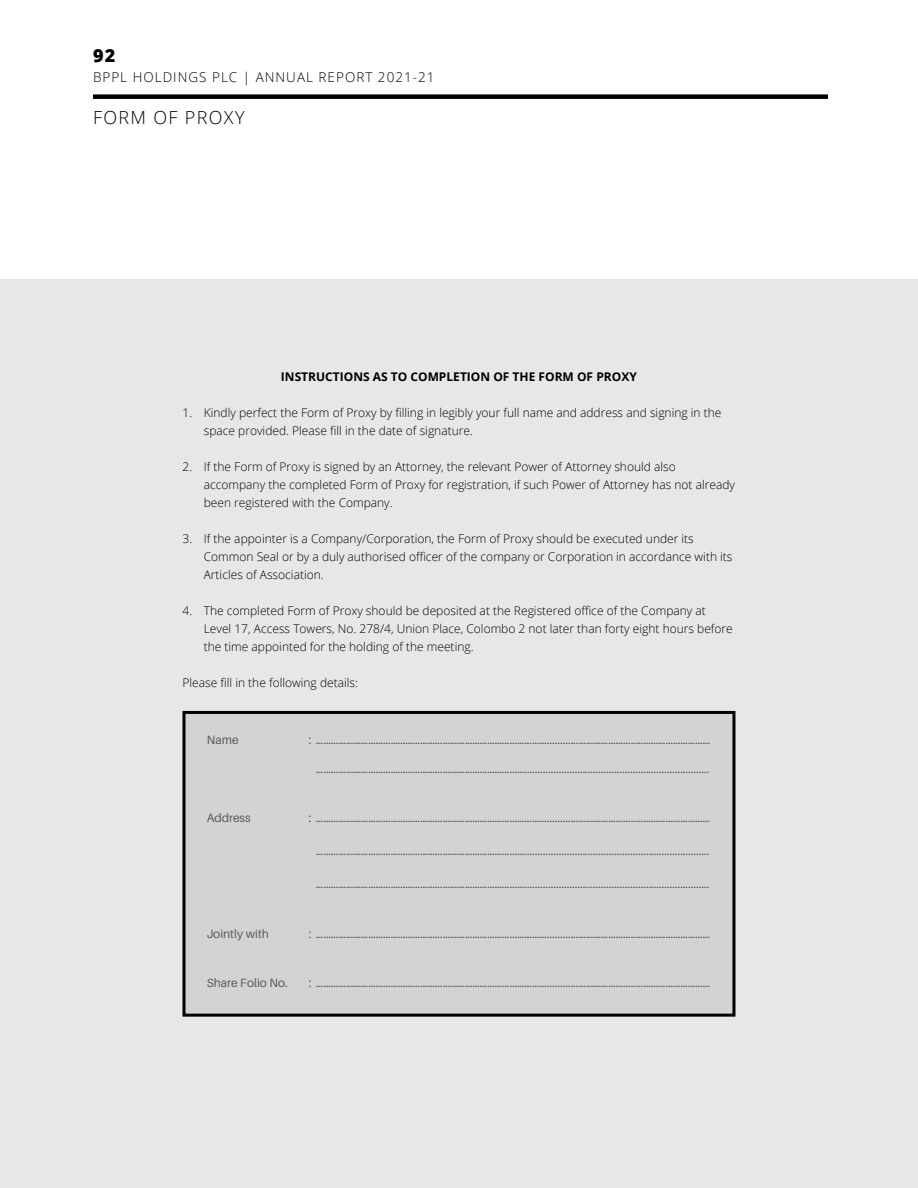
<style>
.page{position:relative;width:918px;height:1188px;background:#fff}
.page>*{position:absolute;margin:0;border:0;box-sizing:border-box;transform-origin:0 0}
.t1{font:300 18px "Open Sans";letter-spacing:.075em;color:#000}
.t2{font:800 18px "Open Sans";color:#000}
.t3{font:300 13.5px "Open Sans";letter-spacing:.075em;color:#000}
.t4{font:300 12px/18px "Open Sans";color:#000}
.t5{font:12px "Aileron";color:#58595b}
.t6{font:700 12px "Open Sans";color:#000}
</style>
<div class="page">
<div style="left:93px;top:94px;width:735px;height:5px;background:#000"></div>
<div style="left:0;top:279px;width:918px;height:909px;background:#e6e7e8"></div>
<div style="left:184px;top:712px;width:550px;height:303px;background:#d1d3d4"></div>
<div style="left:183px;top:711px;width:552px;height:306px;border:3px solid #000"></div>
<h1 class="t2" style="left:93px;top:42px;width:24px">92</h1>
<p class="t3" style="left:93px;top:67px;width:343px">BPPL HOLDINGS PLC | ANNUAL REPORT 2021-21</p>
<h1 class="t1" style="left:93px;top:105px;width:153px">FORM OF PROXY</h1>
<p class="t6" style="left:281px;top:368px;width:357px">INSTRUCTIONS AS TO COMPLETION OF THE FORM OF PROXY</p>
<p class="t4" style="left:204px;top:403px;width:519px;text-indent:-21px">1. Kindly perfect the Form of Proxy by filling in legibly your full name and address and signing in the space provided. Please fill in the date of signature.</p>
<p class="t4" style="left:204px;top:457px;width:533px;text-indent:-21px">2. If the Form of Proxy is signed by an Attorney, the relevant Power of Attorney should also accompany the completed Form of Proxy for registration, if such Power of Attorney has not already been registered with the Company.</p>
<p class="t4" style="left:204px;top:529px;width:530px;text-indent:-21px">3. If the appointer is a Company/Corporation, the Form of Proxy should be executed under its<br>Common Seal or by a duly authorised officer of the company or Corporation in accordance with its<br>Articles of Association.</p>
<p class="t4" style="left:204px;top:601px;width:531px;text-indent:-21px">4. The completed Form of Proxy should be deposited at the Registered office of the Company at<br>Level 17, Access Towers, No. 278/4, Union Place, Colombo 2 not later than forty eight hours before the time appointed for the holding of the meeting.</p>
<p class="t4" style="left:183px;top:673px;width:177px">Please fill in the following details:</p>
<p class="t5" style="left:207px;top:734px;width:33px">Name</p>
<p class="t5" style="left:309px;top:734px;width:403px">: …………………………………………………………………………………............…………………..…………………………</p>
<p class="t5" style="left:316px;top:762px;width:395px">…………………………………………………………………………......................................................................</p>
<p class="t5" style="left:207px;top:812px;width:45px">Address</p>
<p class="t5" style="left:309px;top:812px;width:403px">: …………………………………………………………………………………............…………………..…………………………</p>
<p class="t5" style="left:316px;top:845px;width:395px">…………………………………………………………………………......................................................................</p>
<p class="t5" style="left:316px;top:878px;width:395px">…………………………………………………………………………......................................................................</p>
<p class="t5" style="left:207px;top:927px;width:64px">Jointly with</p>
<p class="t5" style="left:309px;top:927px;width:403px">: …………………………………………………………………………………............…………………..…………………………</p>
<p class="t5" style="left:207px;top:977px;width:83px">Share Folio No.</p>
<p class="t5" style="left:309px;top:977px;width:403px">: …………………………………………………………………………………............…………………..…………………………</p>
</div>
